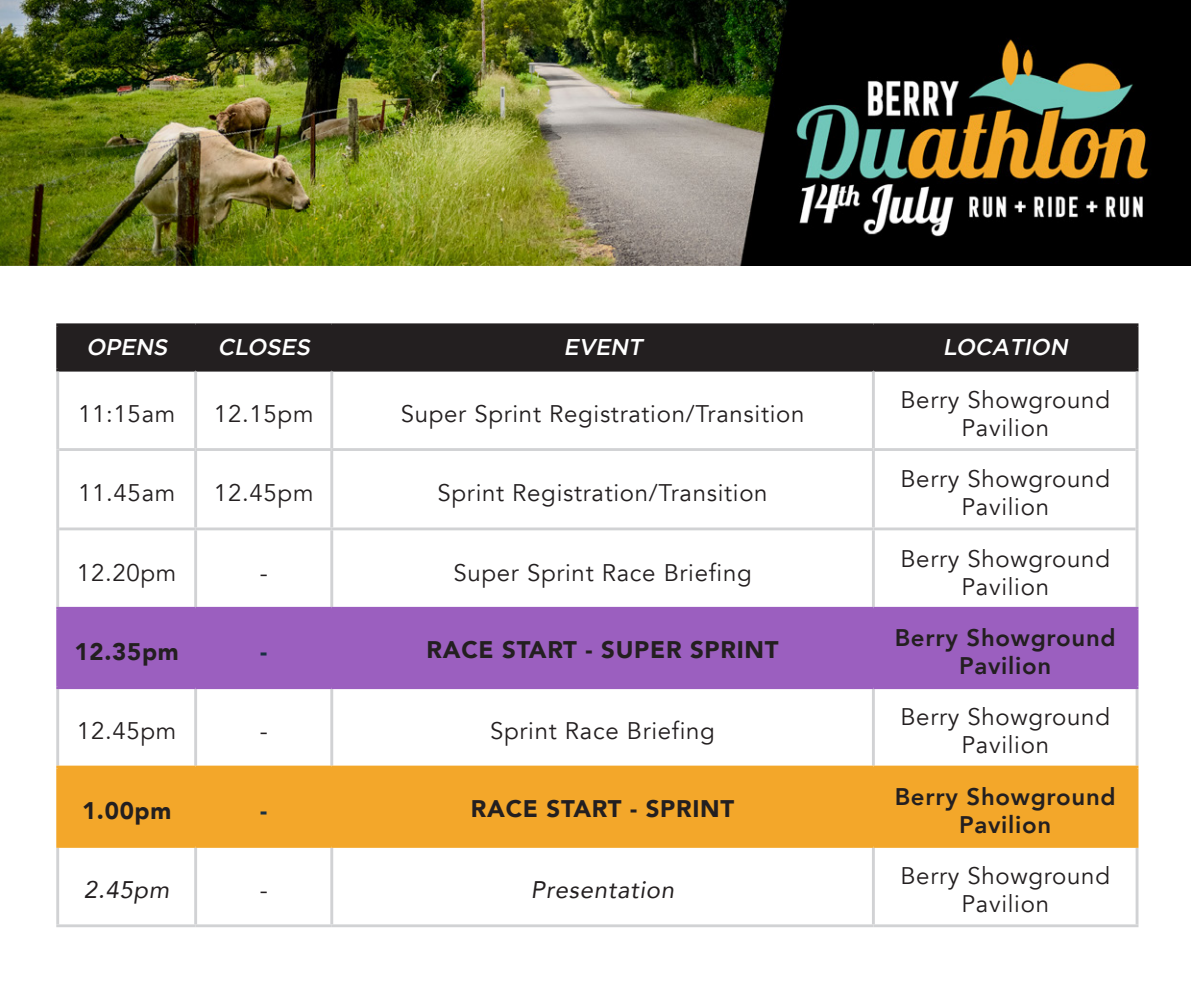
<style>
.page{position:relative;width:1191px;height:984px;background:#fff}
.page>*{position:absolute;margin:0;border:0;box-sizing:border-box;transform-origin:0 0}
.t1{font:24px/28px "Avenir";letter-spacing:.03em;color:#231f20;text-align:center}
.t2{font:900 24px "Avenir";letter-spacing:.03em;color:#231f20}
.t3{font:800 24px/28px "Avenir";letter-spacing:.03em;color:#231f20;text-align:center}
.t4{font:italic 24px "Avenir";letter-spacing:.03em;color:#231f20}
.t5{font:900 24px "Avenir";color:#193042}
.t6{font:italic 500 22.8px "Gotham";color:#fff}
</style>
<div class="page">
<div style="left:59px;top:326px;width:1076px;height:43px;background:#231f20"></div>
<div style="left:59px;top:610px;width:1076px;height:76px;background:#9b5fbf"></div>
<div style="left:59px;top:768px;width:1076px;height:77px;background:#f3a72a"></div>
<hr style="left:56px;top:450px;width:3px;height:79px;background:#d1d2d4">
<hr style="left:194px;top:451px;width:3px;height:76px;background:#d1d2d4">
<hr style="left:330px;top:451px;width:3px;height:76px;background:#d1d2d4">
<hr style="left:872px;top:451px;width:3px;height:76px;background:#d1d2d4">
<hr style="left:1135px;top:450px;width:3px;height:79px;background:#d1d2d4">
<hr style="left:56px;top:529px;width:3px;height:78px;background:#d1d2d4">
<hr style="left:194px;top:530px;width:3px;height:77px;background:#d1d2d4">
<hr style="left:330px;top:530px;width:3px;height:77px;background:#d1d2d4">
<hr style="left:872px;top:530px;width:3px;height:77px;background:#d1d2d4">
<hr style="left:1135px;top:529px;width:3px;height:78px;background:#d1d2d4">
<hr style="left:56px;top:689px;width:3px;height:77px;background:#d1d2d4">
<hr style="left:194px;top:689px;width:3px;height:77px;background:#d1d2d4">
<hr style="left:330px;top:689px;width:3px;height:77px;background:#d1d2d4">
<hr style="left:872px;top:689px;width:3px;height:77px;background:#d1d2d4">
<hr style="left:1135px;top:689px;width:3px;height:77px;background:#d1d2d4">
<hr style="left:56px;top:848px;width:3px;height:76px;background:#d1d2d4">
<hr style="left:194px;top:848px;width:3px;height:76px;background:#d1d2d4">
<hr style="left:330px;top:848px;width:3px;height:76px;background:#d1d2d4">
<hr style="left:872px;top:848px;width:3px;height:76px;background:#d1d2d4">
<hr style="left:1135px;top:848px;width:3px;height:76px;background:#d1d2d4">
<hr style="left:59px;top:527px;width:137px;height:3px;background:#d1d2d4">
<hr style="left:196px;top:527px;width:136px;height:3px;background:#d1d2d4">
<hr style="left:332px;top:527px;width:541px;height:3px;background:#d1d2d4">
<hr style="left:873px;top:527px;width:262px;height:3px;background:#d1d2d4">
<hr style="left:56px;top:323px;width:140px;height:3px;background:#231f20">
<hr style="left:196px;top:323px;width:136px;height:3px;background:#231f20">
<hr style="left:332px;top:323px;width:541px;height:3px;background:#231f20">
<hr style="left:873px;top:323px;width:265px;height:3px;background:#231f20">
<hr style="left:56px;top:326px;width:3px;height:43px;background:#231f20">
<hr style="left:194px;top:326px;width:3px;height:43px;background:#231f20">
<hr style="left:330px;top:326px;width:3px;height:43px;background:#231f20">
<hr style="left:872px;top:326px;width:3px;height:43px;background:#231f20">
<hr style="left:1135px;top:326px;width:3px;height:43px;background:#231f20">
<hr style="left:56px;top:607px;width:140px;height:3px;background:#9b5fbf">
<hr style="left:196px;top:607px;width:136px;height:3px;background:#9b5fbf">
<hr style="left:332px;top:607px;width:541px;height:3px;background:#9b5fbf">
<hr style="left:873px;top:607px;width:265px;height:3px;background:#9b5fbf">
<hr style="left:56px;top:686px;width:140px;height:3px;background:#9b5fbf">
<hr style="left:196px;top:686px;width:136px;height:3px;background:#9b5fbf">
<hr style="left:332px;top:686px;width:541px;height:3px;background:#9b5fbf">
<hr style="left:873px;top:686px;width:265px;height:3px;background:#9b5fbf">
<hr style="left:56px;top:610px;width:3px;height:76px;background:#9b5fbf">
<hr style="left:194px;top:610px;width:3px;height:76px;background:#9b5fbf">
<hr style="left:330px;top:610px;width:3px;height:76px;background:#9b5fbf">
<hr style="left:872px;top:610px;width:3px;height:76px;background:#9b5fbf">
<hr style="left:1135px;top:610px;width:3px;height:76px;background:#9b5fbf">
<hr style="left:56px;top:369px;width:140px;height:3px;background:#231f20">
<hr style="left:196px;top:369px;width:136px;height:3px;background:#231f20">
<hr style="left:332px;top:369px;width:541px;height:3px;background:#231f20">
<hr style="left:873px;top:369px;width:265px;height:3px;background:#231f20">
<hr style="left:56px;top:372px;width:3px;height:78px;background:#d1d2d4">
<hr style="left:194px;top:372px;width:3px;height:76px;background:#d1d2d4">
<hr style="left:330px;top:372px;width:3px;height:76px;background:#d1d2d4">
<hr style="left:872px;top:372px;width:3px;height:76px;background:#d1d2d4">
<hr style="left:1135px;top:372px;width:3px;height:78px;background:#d1d2d4">
<hr style="left:59px;top:448px;width:137px;height:3px;background:#d1d2d4">
<hr style="left:196px;top:448px;width:136px;height:3px;background:#d1d2d4">
<hr style="left:332px;top:448px;width:541px;height:3px;background:#d1d2d4">
<hr style="left:873px;top:448px;width:262px;height:3px;background:#d1d2d4">
<hr style="left:56px;top:924px;width:140px;height:3px;background:#d1d2d4">
<hr style="left:196px;top:924px;width:136px;height:3px;background:#d1d2d4">
<hr style="left:332px;top:924px;width:541px;height:3px;background:#d1d2d4">
<hr style="left:873px;top:924px;width:265px;height:3px;background:#d1d2d4">
<hr style="left:56px;top:766px;width:140px;height:2px;background:#f3a72a">
<hr style="left:196px;top:766px;width:136px;height:2px;background:#f3a72a">
<hr style="left:332px;top:766px;width:541px;height:2px;background:#f3a72a">
<hr style="left:873px;top:766px;width:265px;height:2px;background:#f3a72a">
<hr style="left:56px;top:845px;width:140px;height:3px;background:#f3a72a">
<hr style="left:196px;top:845px;width:136px;height:3px;background:#f3a72a">
<hr style="left:332px;top:845px;width:541px;height:3px;background:#f3a72a">
<hr style="left:873px;top:845px;width:265px;height:3px;background:#f3a72a">
<hr style="left:56px;top:768px;width:3px;height:77px;background:#f3a72a">
<hr style="left:194px;top:768px;width:3px;height:77px;background:#f3a72a">
<hr style="left:330px;top:768px;width:3px;height:77px;background:#f3a72a">
<hr style="left:872px;top:768px;width:3px;height:77px;background:#f3a72a">
<hr style="left:1135px;top:768px;width:3px;height:77px;background:#f3a72a">
<img style="left:0;top:0;width:1191px;height:265px">
<p class="t6" style="left:86px;top:332px;width:88px">OPENS</p>
<p class="t6" style="left:217px;top:332px;width:99px">CLOSES</p>
<p class="t6" style="left:563px;top:332px;width:86px">EVENT</p>
<p class="t6" style="left:942px;top:332px;width:132px">LOCATION</p>
<p class="t1" style="left:78px;top:400px;width:99px">11:15am</p>
<p class="t1" style="left:214px;top:400px;width:101px">12.15pm</p>
<p class="t1" style="left:401px;top:400px;width:405px">Super Sprint Registration/Transition</p>
<p class="t1" style="left:78px;top:479px;width:99px">11.45am</p>
<p class="t1" style="left:214px;top:479px;width:101px">12.45pm</p>
<p class="t1" style="left:437px;top:479px;width:332px">Sprint Registration/Transition</p>
<p class="t1" style="left:77px;top:559px;width:101px">12.20pm</p>
<p class="t1" style="left:260px;top:559px;width:9px">-</p>
<p class="t1" style="left:453px;top:559px;width:300px">Super Sprint Race Briefing</p>
<p class="t2" style="left:75px;top:631px;width:106px">12.35pm</p>
<p class="t5" style="left:260px;top:631px;width:9px">-</p>
<p class="t2" style="left:426px;top:629px;width:353px">RACE START - SUPER SPRINT</p>
<p class="t1" style="left:77px;top:717px;width:101px">12.45pm</p>
<p class="t1" style="left:260px;top:717px;width:9px">-</p>
<p class="t1" style="left:490px;top:717px;width:226px">Sprint Race Briefing</p>
<p class="t2" style="left:82px;top:790px;width:91px">1.00pm</p>
<p class="t5" style="left:260px;top:790px;width:9px">-</p>
<p class="t2" style="left:471px;top:788px;width:265px">RACE START - SPRINT</p>
<p class="t4" style="left:84px;top:875px;width:87px">2.45pm</p>
<p class="t1" style="left:260px;top:876px;width:9px">-</p>
<p class="t4" style="left:531px;top:875px;width:145px">Presentation</p>
<p class="t1" style="left:900px;top:386px;width:211px">Berry Showground<br>Pavilion</p>
<p class="t1" style="left:900px;top:465px;width:211px">Berry Showground<br>Pavilion</p>
<p class="t1" style="left:900px;top:545px;width:211px">Berry Showground<br>Pavilion</p>
<p class="t3" style="left:894px;top:622px;width:222px">Berry Showground<br>Pavilion</p>
<p class="t1" style="left:900px;top:703px;width:211px">Berry Showground<br>Pavilion</p>
<p class="t3" style="left:894px;top:781px;width:222px">Berry Showground<br>Pavilion</p>
<p class="t1" style="left:900px;top:862px;width:211px">Berry Showground<br>Pavilion</p>
</div>
